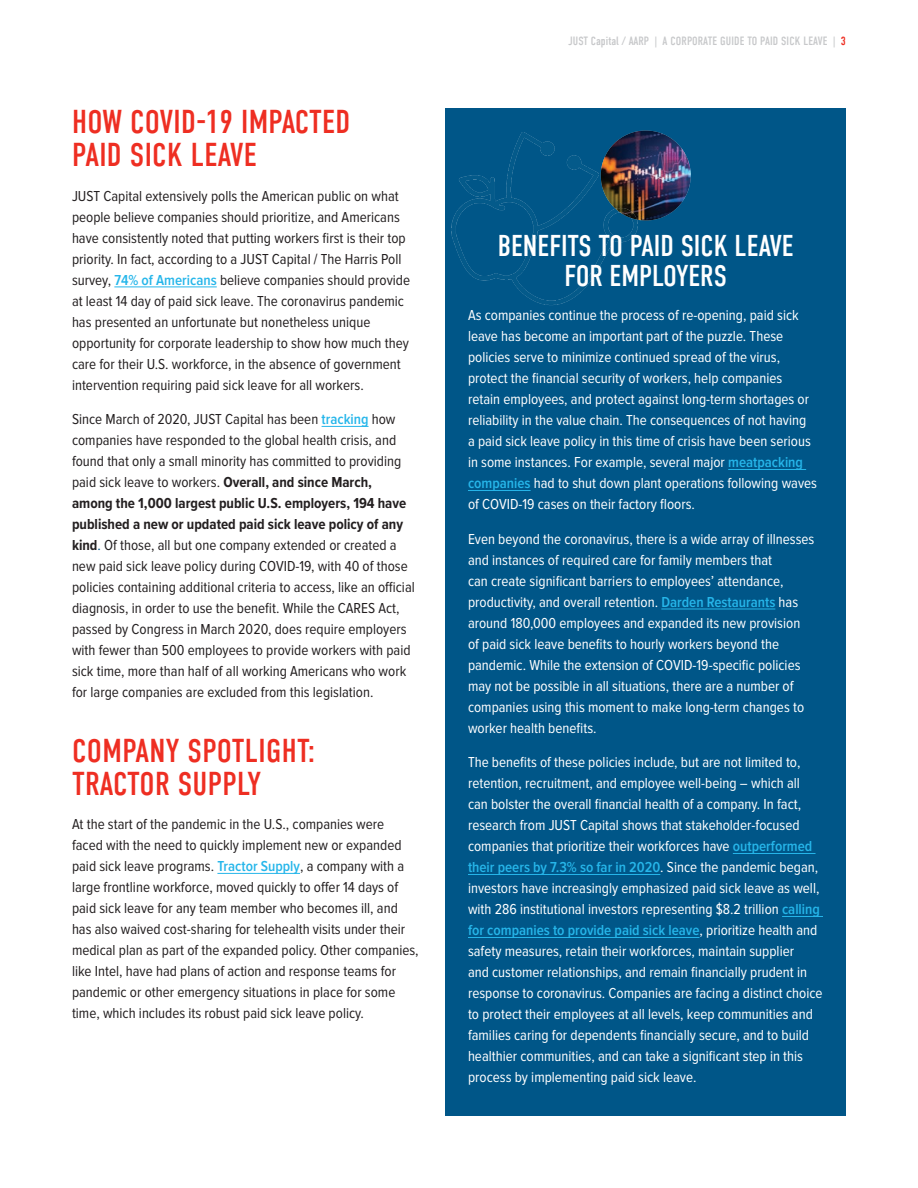
<style>
.page{position:relative;width:918px;height:1188px;background:#fff}
.page>*{position:absolute;margin:0;border:0;box-sizing:border-box;transform-origin:0 0}
.t1{font:33px/33px "DIN Condensed";letter-spacing:.01em;color:#ee2e22}
.t2{font:30px/30px "DIN Condensed";color:#fff;text-align:center}
.t3{font:15px/21px "Proxima Nova Cond";color:#fff}
.t4{font:15px/21px "Proxima Nova Cond";color:#231f20}
.t5{font:12px "DIN Condensed";letter-spacing:.01em;color:#c7c8ca}
.s1{font-weight:600;color:#26b6ea}
.s2{font-weight:700}
.s3{color:#005688}
.s4{color:#ee2e22}
</style>
<div class="page">
<hr style="left:114px;top:287px;width:103px;height:1px;background:#26b6ea">
<hr style="left:322px;top:426px;width:47px;height:1px;background:#26b6ea">
<hr style="left:217px;top:873px;width:83px;height:1px;background:#26b6ea">
<div style="left:446px;top:108px;width:400px;height:1008px;background:#005688"></div>
<hr style="left:728px;top:469px;width:78px;height:1px;background:#26b6ea">
<hr style="left:468px;top:490px;width:63px;height:1px;background:#26b6ea">
<hr style="left:661px;top:609px;width:114px;height:1px;background:#26b6ea">
<hr style="left:733px;top:853px;width:83px;height:1px;background:#26b6ea">
<hr style="left:468px;top:874px;width:192px;height:1px;background:#26b6ea">
<hr style="left:782px;top:916px;width:41px;height:1px;background:#26b6ea">
<hr style="left:468px;top:937px;width:231px;height:1px;background:#26b6ea">
<img style="left:445px;top:108px;width:246px;height:263px">
<h1 class="t1" style="left:72px;top:106px;width:280px">HOW COVID-19 IMPACTED<br>PAID SICK LEAVE</h1>
<p class="t4" style="left:72px;top:186px;width:340px">JUST Capital extensively polls the American public on what people believe companies should prioritize, and Americans have consistently noted that putting workers first is their top priority. In fact, according to a JUST Capital / The Harris Poll survey, <span class="s1">74% of Americans</span> believe companies should provide at least 14 day of paid sick leave. The coronavirus pandemic has presented an unfortunate but nonetheless unique opportunity for corporate leadership to show how much they care for their U.S. workforce, in the absence of government intervention requiring paid sick leave for all workers.</p>
<p class="t4" style="left:72px;top:410px;width:344px">Since March of 2020, JUST Capital has been <span class="s1">tracking</span> how companies have responded to the global health crisis, and found that only a small minority has committed to providing paid sick leave to workers. <span class="s2">Overall, and since March, among the 1,000 largest public U.S. employers, 194 have published a new or updated paid sick leave policy of any kind</span><span class="s3">.</span> Of those, all but one company extended or created a new paid sick leave policy during COVID-19, with 40 of those policies containing additional criteria to access, like an official diagnosis, in order to use the benefit. While the CARES Act, passed by Congress in March 2020, does require employers with fewer than 500 employees to provide workers with paid sick time, more than half of all working Americans who work for large companies are excluded from this legislation.</p>
<h1 class="t1" style="left:72px;top:735px;width:244px">COMPANY SPOTLIGHT:<br>TRACTOR SUPPLY</h1>
<p class="t4" style="left:72px;top:815px;width:348px">At the start of the pandemic in the U.S., companies were faced with the need to quickly implement new or expanded paid sick leave programs. <span class="s1">Tractor Supply</span>, a company with a large frontline workforce, moved quickly to offer 14 days of paid sick leave for any team member who becomes ill, and has also waived cost-sharing for telehealth visits under their medical plan as part of the expanded policy. Other companies, like Intel, have had plans of action and response teams for pandemic or other emergency situations in place for some time, which includes its robust paid sick leave policy.</p>
<p class="t5" style="left:569px;top:34px;width:279px">JUST Capital / AARP | A CORPORATE GUIDE TO PAID SICK LEAVE | <span class="s4">3</span></p>
<h2 class="t2" style="left:498px;top:231px;width:297px">BENEFITS TO PAID SICK LEAVE<br>FOR EMPLOYERS</h2>
<p class="t3" style="left:468px;top:306px;width:351px">As companies continue the process of re-opening, paid sick leave has become an important part of the puzzle. These policies serve to minimize continued spread of the virus, protect the financial security of workers, help companies retain employees, and protect against long-term shortages or reliability in the value chain. The consequences of not having<br>a paid sick leave policy in this time of crisis have been serious in some instances. For example, several major <span class="s1">meatpacking companies</span> had to shut down plant operations following waves of COVID-19 cases on their factory floors.</p>
<p class="t3" style="left:468px;top:529px;width:348px">Even beyond the coronavirus, there is a wide array of illnesses and instances of required care for family members that<br>can create significant barriers to employees’ attendance, productivity, and overall retention. <span class="s1">Darden Restaurants</span> has around 180,000 employees and expanded its new provision of paid sick leave benefits to hourly workers beyond the pandemic. While the extension of COVID-19-specific policies may not be possible in all situations, there are a number of companies using this moment to make long-term changes to worker health benefits.</p>
<p class="t3" style="left:468px;top:753px;width:356px">The benefits of these policies include, but are not limited to, retention, recruitment, and employee well-being – which all can bolster the overall financial health of a company. In fact, research from JUST Capital shows that stakeholder-focused companies that prioritize their workforces have <span class="s1">outperformed their peers by 7.3% so far in 2020</span>. Since the pandemic began, investors have increasingly emphasized paid sick leave as well, with 286 institutional investors representing $8.2 trillion <span class="s1">calling for companies to provide paid sick leave</span>, prioritize health and safety measures, retain their workforces, maintain supplier<br>and customer relationships, and remain financially prudent in response to coronavirus. Companies are facing a distinct choice to protect their employees at all levels, keep communities and families caring for dependents financially secure, and to build healthier communities, and can take a significant step in this process by implementing paid sick leave.</p>
</div>
